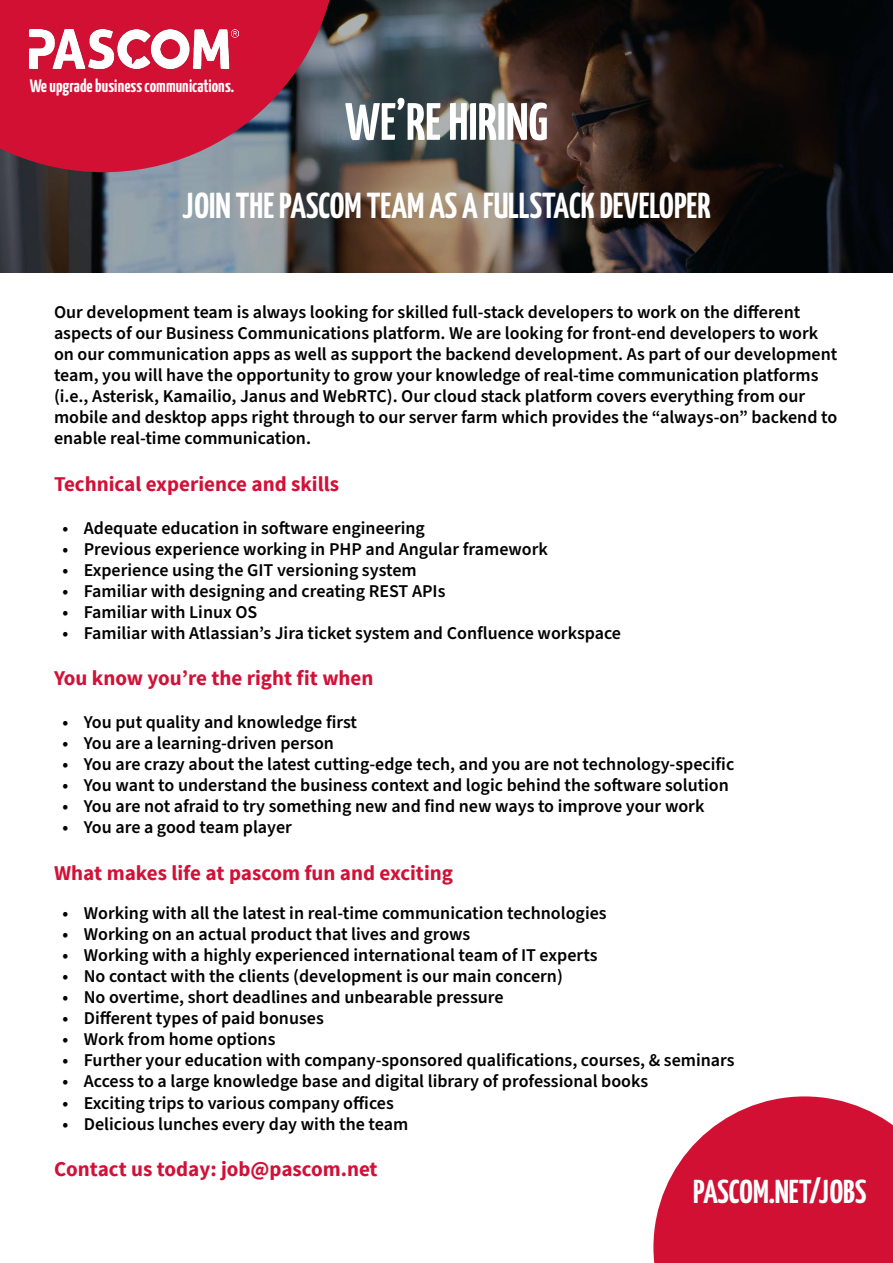
<style>
.page{position:relative;width:893px;height:1263px;background:#fff}
.page>*{position:absolute;margin:0;border:0;box-sizing:border-box;transform-origin:0 0}
.t1{font:700 52.5px "Yanone Kaffeesatz";color:#fff}
.t2{font:700 36px "Yanone Kaffeesatz";color:#fff}
.t3{font:700 33px "Yanone Kaffeesatz";color:#fff}
.t4{font:700 21px "Source Sans Pro";color:#d31037}
.t5{font:600 18px/21px "Source Sans Pro";color:#020203}
.t6{font:700 18px "Yanone Kaffeesatz";color:#fff}
</style>
<div class="page">
<svg style="left:0;top:0;width:893px;height:272px;background:#3a3736"></svg>
<svg style="left:653px;top:1096px;width:240px;height:167px"></svg>
<svg style="left:0;top:0;width:338px;height:172px;background:#b52643"></svg>
<img style="left:30px;top:30px;width:209px;height:38px">
<p class="t6" style="left:30px;top:73px;width:206px">We upgrade business communications.</p>
<h1 class="t1" style="left:345px;top:84px;width:204px">WE’RE HIRING</h1>
<h2 class="t2" style="left:182px;top:179px;width:530px">JOIN THE PASCOM TEAM AS A FULLSTACK DEVELOPER</h2>
<p class="t5" style="left:54px;top:302px;width:785px">Our development team is always looking for skilled full-stack developers to work on the different aspects of our Business Communications platform. We are looking for front-end developers to work on our communication apps as well as support the backend development. As part of our development team, you will have the opportunity to grow your knowledge of real-time communication platforms (i.e., Asterisk, Kamailio, Janus and WebRTC). Our cloud stack platform covers everything from our mobile and desktop apps right through to our server farm which provides the “always-on” backend to enable real-time communication.</p>
<p class="t4" style="left:54px;top:471px;width:287px">Technical experience and skills</p>
<p class="t5" style="left:63px;top:518px;width:364px">• Adequate education in software engineering</p>
<p class="t5" style="left:63px;top:539px;width:487px">• Previous experience working in PHP and Angular framework</p>
<p class="t5" style="left:63px;top:560px;width:356px">• Experience using the GIT versioning system</p>
<p class="t5" style="left:63px;top:581px;width:384px">• Familiar with designing and creating REST APIs</p>
<p class="t5" style="left:63px;top:602px;width:196px">• Familiar with Linux OS</p>
<p class="t5" style="left:63px;top:623px;width:560px">• Familiar with Atlassian’s Jira ticket system and Confluence workspace</p>
<p class="t4" style="left:54px;top:665px;width:321px">You know you’re the right fit when</p>
<p class="t5" style="left:63px;top:712px;width:296px">• You put quality and knowledge first</p>
<p class="t5" style="left:63px;top:733px;width:273px">• You are a learning-driven person</p>
<p class="t5" style="left:63px;top:754px;width:673px">• You are crazy about the latest cutting-edge tech, and you are not technology-specific</p>
<p class="t5" style="left:63px;top:775px;width:668px">• You want to understand the business context and logic behind the software solution</p>
<p class="t5" style="left:63px;top:796px;width:643px">• You are not afraid to try something new and find new ways to improve your work</p>
<p class="t5" style="left:63px;top:817px;width:231px">• You are a good team player</p>
<p class="t4" style="left:54px;top:859px;width:401px">What makes life at pascom fun and exciting</p>
<p class="t5" style="left:63px;top:903px;width:546px">• Working with all the latest in real-time communication technologies</p>
<p class="t5" style="left:63px;top:924px;width:409px">• Working on an actual product that lives and grows</p>
<p class="t5" style="left:63px;top:945px;width:536px">• Working with a highly experienced international team of IT experts</p>
<p class="t5" style="left:63px;top:966px;width:502px">• No contact with the clients (development is our main concern)</p>
<p class="t5" style="left:63px;top:987px;width:443px">• No overtime, short deadlines and unbearable pressure</p>
<p class="t5" style="left:63px;top:1008px;width:263px">• Different types of paid bonuses</p>
<p class="t5" style="left:63px;top:1029px;width:214px">• Work from home options</p>
<p class="t5" style="left:63px;top:1050px;width:674px">• Further your education with company-sponsored qualifications, courses, &amp; seminars</p>
<p class="t5" style="left:63px;top:1071px;width:587px">• Access to a large knowledge base and digital library of professional books</p>
<p class="t5" style="left:63px;top:1093px;width:333px">• Exciting trips to various company offices</p>
<p class="t5" style="left:63px;top:1114px;width:347px">• Delicious lunches every day with the team</p>
<p class="t4" style="left:54px;top:1156px;width:325px">Contact us today: job@pascom.net</p>
<h3 class="t3" style="left:693px;top:1168px;width:175px">PASCOM.NET/JOBS</h3>
</div>
